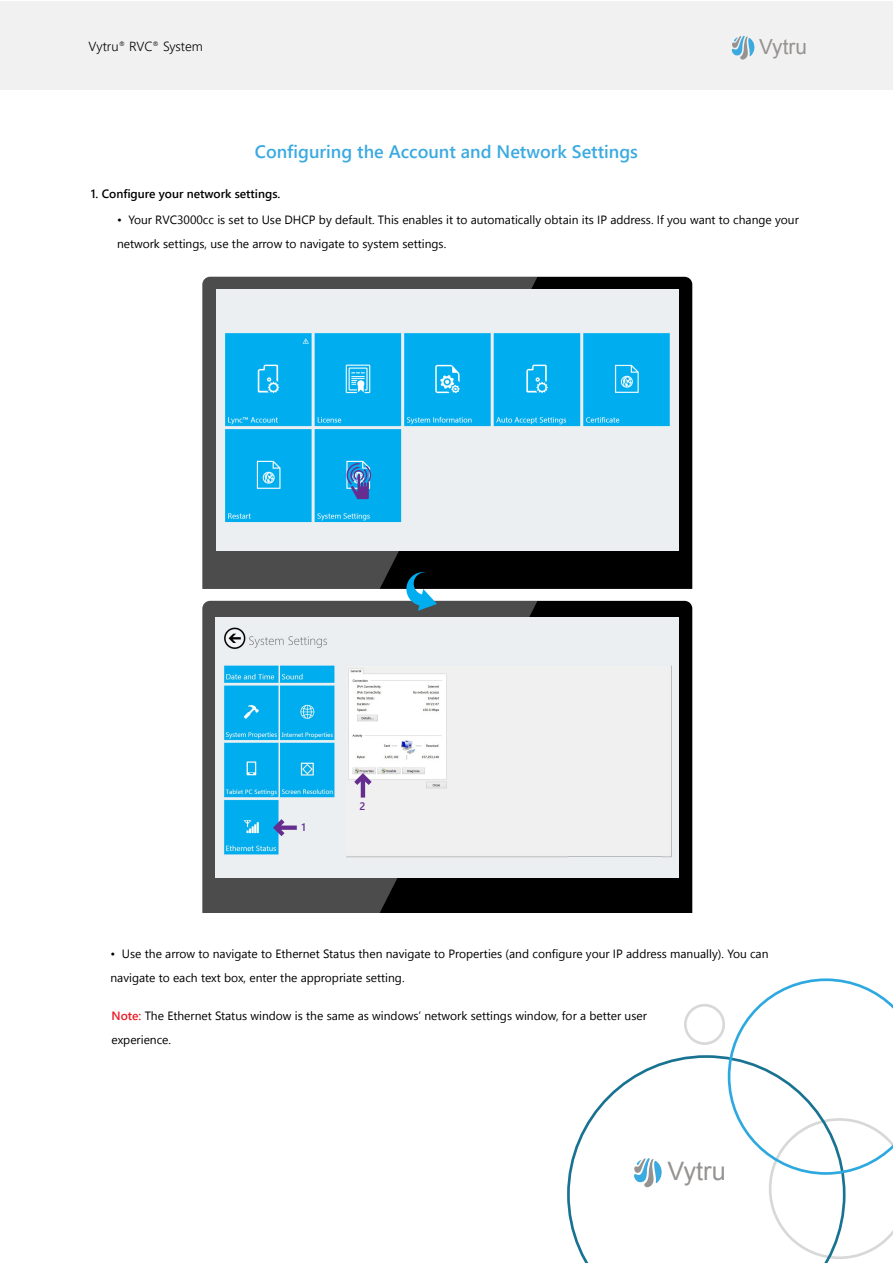
<style>
.page{position:relative;width:893px;height:1263px;background:#fff}
.page>*{position:absolute;margin:0;border:0;box-sizing:border-box;transform-origin:0 0}
.t1{font:25.35px "Arial";color:#959290}
.t2{font:20.7px "Arial";color:#959290}
.t3{font:600 18px "Segoe UI";color:#3baae0}
.t4{font:300 13.2px "Segoe UI";color:#020202}
.t5{font:12px/24px "Segoe UI";color:#000}
.t6{font:600 12px "Segoe UI";color:#000}
.t7{font:600 10.8px "Segoe UI";color:#662d90}
.s1{font-weight:600;color:#ec1c24}
</style>
<div class="page">
<div style="left:537px;top:277px;width:155px;height:312px;background:#000"></div>
<svg style="left:202px;top:277px;width:335px;height:312px;background:#3d3d3d"></svg>
<div style="left:537px;top:601px;width:155px;height:312px;background:#000"></div>
<svg style="left:202px;top:601px;width:335px;height:312px;background:#3c3c3c"></svg>
<div style="left:684px;top:1004px;width:41px;height:41px;border:3px solid #d7d9d8;border-radius:50%"></div>
<svg style="left:567px;top:1055px;width:263px;height:208px"></svg>
<svg style="left:728px;top:978px;width:165px;height:281px"></svg>
<div style="left:0;top:1px;width:893px;height:89px;background:#f1f1f1"></div>
<svg style="left:731px;top:36px;width:24px;height:24px"></svg>
<img style="left:215px;top:617px;width:463px;height:260px">
<svg style="left:273px;top:819px;width:24px;height:17px"></svg>
<svg style="left:354px;top:773px;width:18px;height:24px"></svg>
<img style="left:216px;top:290px;width:463px;height:261px">
<svg style="left:405px;top:570px;width:32px;height:41px"></svg>
<svg style="left:347px;top:463px;width:24px;height:36px"></svg>
<p class="t4" style="left:89px;top:36px;width:116px">Vytru<sup>®</sup> RVC<sup>®</sup> System</p>
<h2 class="t2" style="left:759px;top:32px;width:49px">Vytru</h2>
<h3 class="t3" style="left:255px;top:137px;width:385px">Configuring the Account and Network Settings</h3>
<p class="t6" style="left:91px;top:184px;width:191px">1. Configure your network settings.</p>
<p class="t5" style="left:117px;top:207px;width:683px">• Your RVC3000cc is set to Use DHCP by default. This enables it to automatically obtain its IP address. If you want to change your network settings, use the arrow to navigate to system settings.</p>
<p class="t7" style="left:302px;top:818px;width:6px">1</p>
<p class="t7" style="left:359px;top:797px;width:8px">2</p>
<p class="t5" style="left:110px;top:941px;width:660px">• Use the arrow to navigate to Ethernet Status then navigate to Properties (and configure your IP address manually). You can navigate to each text box, enter the appropriate setting.</p>
<p class="t5" style="left:111px;top:1003px;width:537px"><span class="s1">Note:</span> The Ethernet Status window is the same as windows’ network settings window, for a better user experience.</p>
<h1 class="t1" style="left:667px;top:1154px;width:60px">Vytru</h1>
</div>
